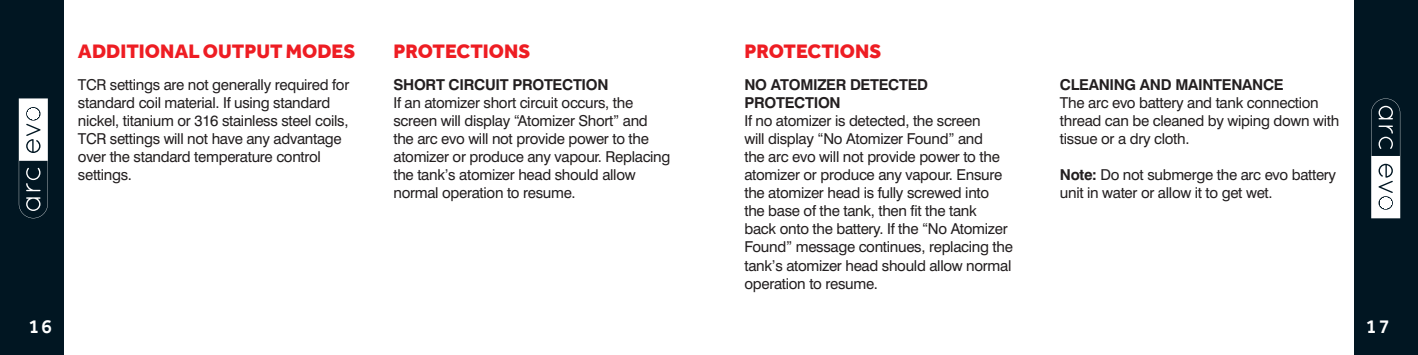
<style>
.page{position:relative;width:1418px;height:355px;background:#fff}
.page>*{position:absolute;margin:0;border:0;box-sizing:border-box;transform-origin:0 0}
.t1{font:800 20px "Effra";color:#ee1d23}
.t2{font:500 20px "Effra";color:#fff}
.t3{font:15px/18px "Swiss 721 BT";letter-spacing:-.02em;color:#231f20}
.t4{font:700 15px/18px "Swiss 721 BT";letter-spacing:-.02em;color:#231f20}
.s1{font-weight:700}
</style>
<div class="page">
<div style="left:0;top:0;width:64px;height:354px;background:#011622"></div>
<div style="left:1354px;top:0;width:63px;height:354px;background:#011622"></div>
<svg style="left:19px;top:98px;width:29px;height:120px"></svg>
<svg style="left:1371px;top:98px;width:29px;height:120px"></svg>
<p class="t1" style="left:78px;top:38px;width:279px">ADDITIONAL OUTPUT MODES</p>
<p class="t1" style="left:393px;top:38px;width:138px">PROTECTIONS</p>
<p class="t1" style="left:744px;top:38px;width:138px">PROTECTIONS</p>
<p class="t3" style="left:78px;top:75px;width:273px">TCR settings are not generally required for standard coil material. If using standard nickel, titanium or 316 stainless steel coils, TCR settings will not have any advantage over the standard temperature control settings.</p>
<p class="t4" style="left:393px;top:76px;width:217px">SHORT CIRCUIT PROTECTION</p>
<p class="t4" style="left:744px;top:76px;width:185px">NO ATOMIZER DETECTED<br>PROTECTION</p>
<p class="t3" style="left:744px;top:112px;width:270px">If no atomizer is detected, the screen<br>will display “No Atomizer Found” and<br>the arc evo will not provide power to the atomizer or produce any vapour. Ensure the atomizer head is fully screwed into the base of the tank, then fit the tank<br>back onto the battery. If the “No Atomizer Found” message continues, replacing the tank’s atomizer head should allow normal operation to resume.</p>
<p class="t3" style="left:393px;top:94px;width:278px">If an atomizer short circuit occurs, the screen will display “Atomizer Short” and the arc evo will not provide power to the atomizer or produce any vapour. Replacing the tank’s atomizer head should allow normal operation to resume.</p>
<p class="t4" style="left:1059px;top:76px;width:225px">CLEANING AND MAINTENANCE</p>
<p class="t3" style="left:1059px;top:94px;width:281px">The arc evo battery and tank connection thread can be cleaned by wiping down with tissue or a dry cloth.</p>
<p class="t3" style="left:1059px;top:166px;width:278px"><span class="s1">Note:</span> Do not submerge the arc evo battery unit in water or allow it to get wet.</p>
<h1 class="t2" style="left:28px;top:314px;width:25px">16</h1>
<h1 class="t2" style="left:1365px;top:314px;width:25px">17</h1>
</div>
